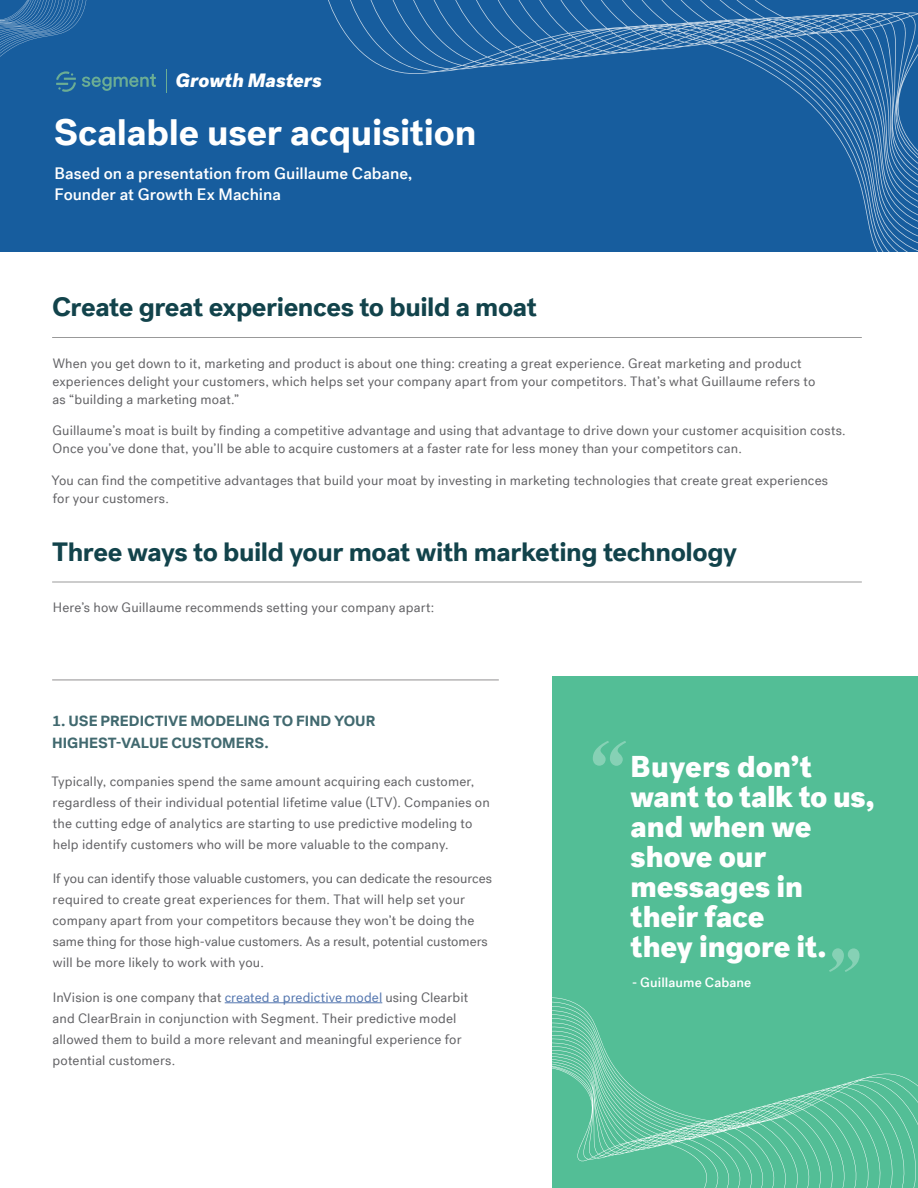
<style>
.page{position:relative;width:918px;height:1188px;background:#fff}
.page>*{position:absolute;margin:0;border:0;box-sizing:border-box;transform-origin:0 0}
.t1{font:700 37.5px "SGMT Post Grotesk";letter-spacing:-.005em;color:#fff}
.t2{font:900 30px/30px "SGMT Post Grotesk";letter-spacing:-.005em;color:#fff}
.H7{font:700 27px "SGMT Post Grotesk";letter-spacing:-.015em;color:#12434b}
.t3{font:italic 900 19.2px "SGMT Post Grotesk";color:#fff}
.t4{font:500 16.5px "SGMT Post Grotesk";color:#fff}
.H7-2{font:700 15px "SGMT Post Grotesk";color:#41696f}
.Body3{font:13.5px/21px "SGMT Post Grotesk";letter-spacing:.01em;color:#636366}
.t5{font:500 13.5px "SGMT Post Grotesk";letter-spacing:.005em;color:#fff}
.s1{color:#5678b0}
</style>
<div class="page">
<div style="left:552px;top:677px;width:366px;height:511px;background:#53be96"></div>
<div style="left:0;top:0;width:918px;height:252px;background:#175d9e"></div>
<svg style="left:328px;top:0;width:590px;height:252px"></svg>
<svg style="left:552px;top:997px;width:366px;height:191px"></svg>
<hr style="left:225px;top:1002px;width:157px;height:1px;background:#5678b0">
<hr style="left:52px;top:680px;width:447px;height:1px;background:#231f20">
<hr style="left:52px;top:337px;width:810px;height:1px;background:#333">
<hr style="left:52px;top:582px;width:810px;height:1px;background:#333">
<svg style="left:593px;top:741px;width:33px;height:25px"></svg>
<svg style="left:829px;top:948px;width:31px;height:24px"></svg>
<svg style="left:0;top:0;width:156px;height:92px"></svg>
<svg style="left:166px;top:70px;width:1px;height:23px"></svg>
<h3 class="t3" style="left:176px;top:68px;width:148px">Growth Masters</h3>
<p class="t1" style="left:54px;top:109px;width:424px">Scalable user acquisition</p>
<p class="t4" style="left:55px;top:163px;width:360px">Based on a presentation from Guillaume Cabane,</p>
<p class="t4" style="left:55px;top:184px;width:228px">Founder at Growth Ex Machina</p>
<p class="H7" style="left:52px;top:289px;width:487px">Create great experiences to build a moat</p>
<p class="Body3" style="left:53px;top:354px;width:764px;line-height:18px">When you get down to it, marketing and product is about one thing: creating a great experience. Great marketing and product experiences delight your customers, which helps set your company apart from your competitors. That’s what Guillaume refers to as “building a marketing moat.”</p>
<p class="Body3" style="left:52px;top:422px;width:795px;line-height:18px">Guillaume’s moat is built by finding a competitive advantage and using that advantage to drive down your customer acquisition costs.<br>Once you’ve done that, you’ll be able to acquire customers at a faster rate for less money than your competitors can.</p>
<p class="Body3" style="left:52px;top:471px;width:778px;line-height:18px">You can find the competitive advantages that build your moat by investing in marketing technologies that create great experiences for your customers.</p>
<p class="H7" style="left:52px;top:535px;width:687px">Three ways to build your moat with marketing technology</p>
<p class="Body3" style="left:53px;top:597px;width:383px">Here’s how Guillaume recommends setting your company apart:</p>
<p class="H7-2" style="left:52px;top:712px;width:325px">1. USE PREDICTIVE MODELING TO FIND YOUR</p>
<p class="H7-2" style="left:52px;top:733px;width:218px">HIGHEST-VALUE CUSTOMERS.</p>
<p class="Body3" style="left:51px;top:771px;width:440px">Typically, companies spend the same amount acquiring each customer, regardless of their individual potential lifetime value (LTV). Companies on the cutting edge of analytics are starting to use predictive modeling to help identify customers who will be more valuable to the company.</p>
<p class="Body3" style="left:53px;top:868px;width:441px">If you can identify those valuable customers, you can dedicate the resources required to create great experiences for them. That will help set your company apart from your competitors because they won’t be doing the same thing for those high-value customers. As a result, potential customers will be more likely to work with you.</p>
<p class="Body3" style="left:53px;top:987px;width:417px">InVision is one company that <span class="s1">created a predictive model</span> using Clearbit and ClearBrain in conjunction with Segment. Their predictive model allowed them to build a more relevant and meaningful experience for potential customers.</p>
<p class="t2" style="left:631px;top:752px;width:183px">Buyers don’t</p>
<p class="t2" style="left:631px;top:782px;width:246px">want to talk to us,</p>
<p class="t2" style="left:631px;top:812px;width:182px">and when we</p>
<p class="t2" style="left:631px;top:842px;width:174px">shove our messages in their face</p>
<p class="t2" style="left:631px;top:932px;width:198px">they ingore it.</p>
<p class="t5" style="left:632px;top:975px;width:121px">- Guillaume Cabane</p>
</div>
